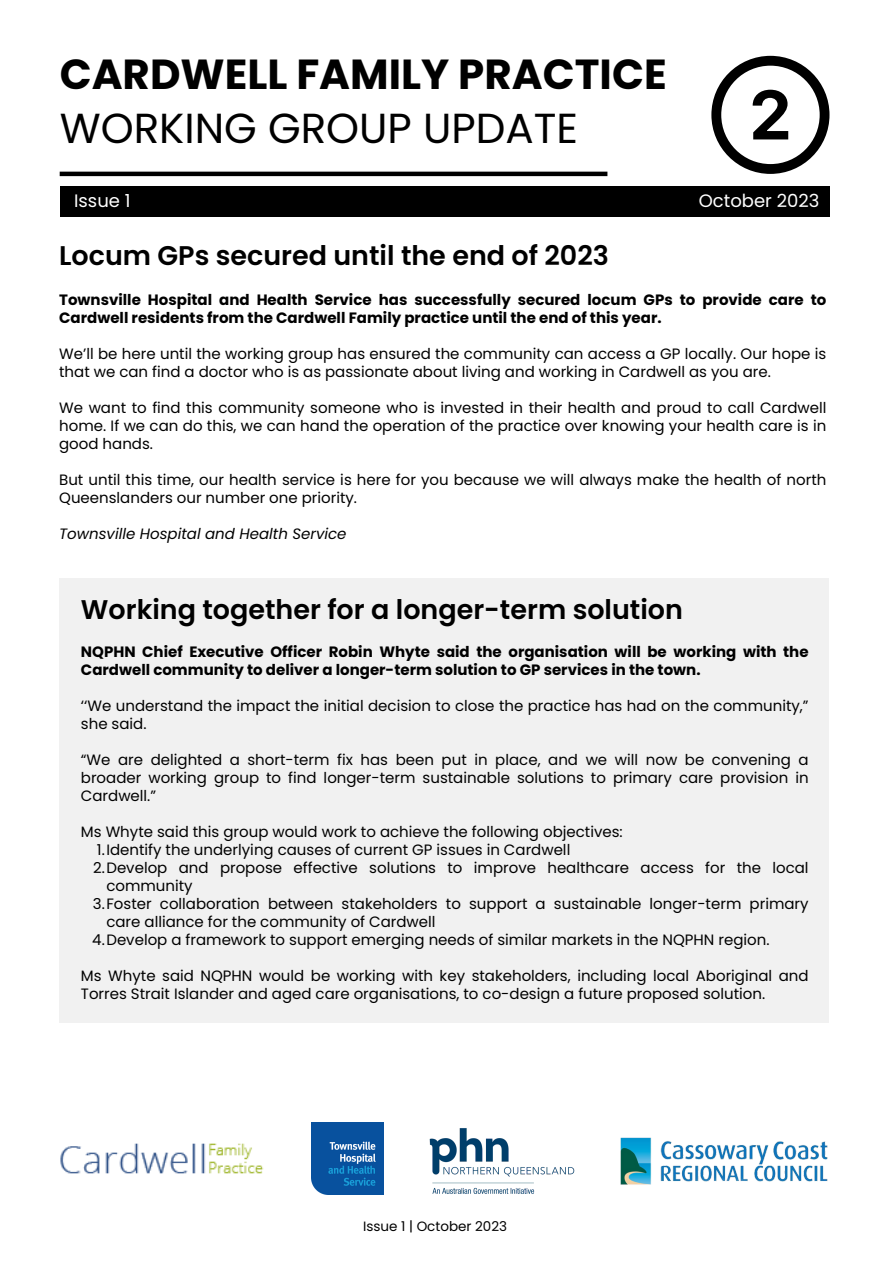
<style>
.page{position:relative;width:893px;height:1264px;background:#fff}
.page>*{position:absolute;margin:0;border:0;box-sizing:border-box;transform-origin:0 0}
.t1{font:700 42px "Poppins";color:#000}
.t2{font:42px "Poppins";color:#000}
.t3{font:600 27px "Poppins";color:#000}
.t4{font:18px "Poppins";color:#fff}
.t5{font:15px/18px "Poppins";color:#000}
.t6{font:700 15px/18px "Poppins";color:#000}
.t7{font:italic 15px "Poppins";color:#000}
.t8{font:13.5px "Poppins";color:#000}
</style>
<div class="page">
<hr style="left:60px;top:172px;width:547px;height:4px;background:#000">
<div style="left:60px;top:186px;width:769px;height:30px;background:#000"></div>
<img style="left:60px;top:1143px;width:204px;height:31px">
<img style="left:312px;top:1122px;width:72px;height:72px">
<img style="left:620px;top:1137px;width:208px;height:48px">
<div style="left:59px;top:578px;width:769px;height:445px;background:#f1f1f1"></div>
<svg style="left:711px;top:56px;width:118px;height:118px"></svg>
<img style="left:429px;top:1128px;width:146px;height:66px">
<p class="t1" style="left:60px;top:45px;width:608px">CARDWELL FAMILY PRACTICE</p>
<p class="t2" style="left:60px;top:99px;width:519px">WORKING GROUP UPDATE</p>
<p class="t4" style="left:74px;top:188px;width:58px">Issue 1</p>
<p class="t4" style="left:698px;top:188px;width:122px">October 2023</p>
<p class="t3" style="left:59px;top:237px;width:551px">Locum GPs secured until the end of 2023</p>
<p class="t6" style="left:59px;top:291px;width:768px">Townsville Hospital and Health Service has successfully secured locum GPs to provide care to<br>Cardwell residents from the Cardwell Family practice until the end of this year.</p>
<p class="t5" style="left:59px;top:345px;width:768px">We’ll be here until the working group has ensured the community can access a GP locally. Our hope is that we can find a doctor who is as passionate about living and working in Cardwell as you are.</p>
<p class="t5" style="left:59px;top:399px;width:768px;text-align:justify">We want to find this community someone who is invested in their health and proud to call Cardwell home. If we can do this, we can hand the operation of the practice over knowing your health care is in good hands.</p>
<p class="t5" style="left:59px;top:470px;width:768px">But until this time, our health service is here for you because we will always make the health of north<br>Queenslanders our number one priority.</p>
<p class="t7" style="left:59px;top:523px;width:289px">Townsville Hospital and Health Service</p>
<p class="t3" style="left:81px;top:591px;width:603px">Working together for a longer-term solution</p>
<p class="t6" style="left:81px;top:643px;width:729px">NQPHN Chief Executive Officer Robin Whyte said the organisation will be working with the<br>Cardwell community to deliver a longer-term solution to GP services in the town.</p>
<p class="t5" style="left:81px;top:697px;width:729px">‘‘We understand the impact the initial decision to close the practice has had on the community,” she said.</p>
<p class="t5" style="left:81px;top:751px;width:729px;text-align:justify">“We are delighted a short-term fix has been put in place, and we will now be convening a broader working group to find longer-term sustainable solutions to primary care provision in Cardwell.”</p>
<p class="t5" style="left:81px;top:823px;width:543px">Ms Whyte said this group would work to achieve the following objectives:</p>
<p class="t5" style="left:97px;top:841px;width:475px">1.Identify the underlying causes of current GP issues in Cardwell</p>
<p class="t5" style="left:106px;top:858px;width:703px;text-indent:-13px">2.Develop and propose effective solutions to improve healthcare access for the local community</p>
<p class="t5" style="left:106px;top:894px;width:703px;text-indent:-13px">3.Foster collaboration between stakeholders to support a sustainable longer-term primary care alliance for the community of Cardwell</p>
<p class="t5" style="left:92px;top:930px;width:678px">4.Develop a framework to support emerging needs of similar markets in the NQPHN region.</p>
<p class="t5" style="left:81px;top:966px;width:729px">Ms Whyte said NQPHN would be working with key stakeholders, including local Aboriginal and<br>Torres Strait Islander and aged care organisations, to co-design a future proposed solution.</p>
<p class="t8" style="left:363px;top:1216px;width:145px">Issue 1 | October 2023</p>
</div>
